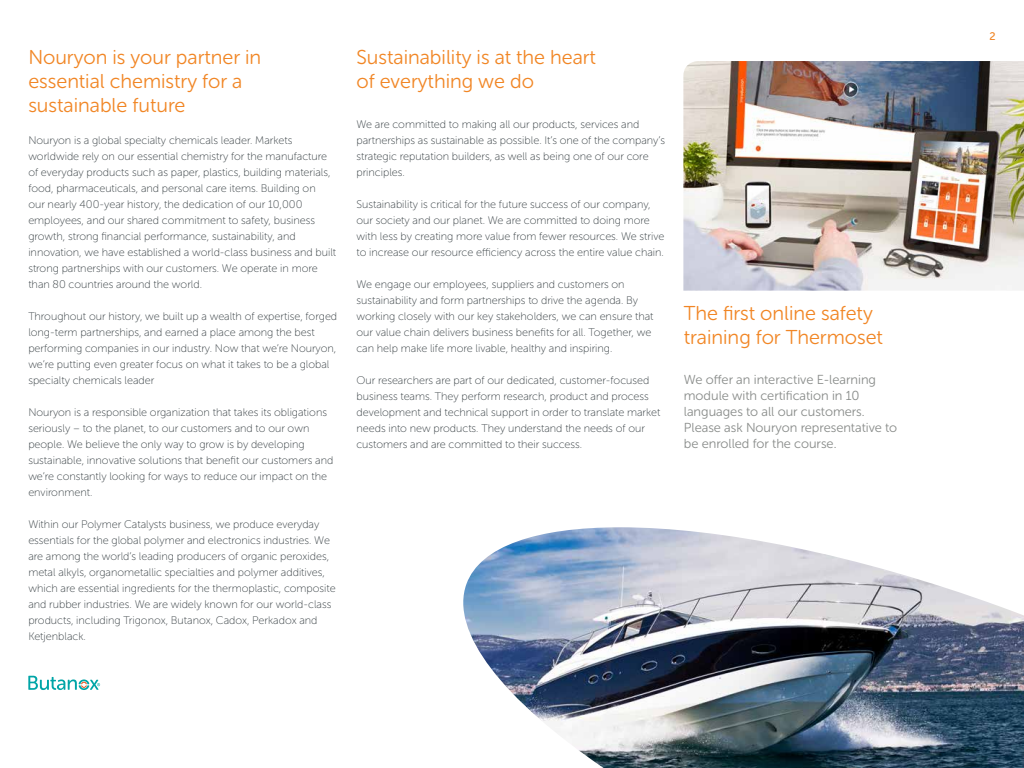
<style>
.page{position:relative;width:1024px;height:768px;background:#fff}
.page>*{position:absolute;margin:0;border:0;box-sizing:border-box;transform-origin:0 0}
.t1{font:20px/24px "Museo Sans Rounded 300";color:#f18625}
.t2{font:13px/16px "Museo Sans Rounded 300";color:#898c8a}
.t3{font:11px/16px "Museo Sans Rounded 100";color:#384044}
.t4{font:11px "Museo Sans Rounded 500";color:#f18625}
</style>
<div class="page">
<img style="left:683px;top:61px;width:341px;height:230px">
<svg style="left:28px;top:676px;width:72px;height:14px"></svg>
<img style="left:463px;top:527px;width:561px;height:241px">
<h1 class="t1" style="left:28px;top:45px;width:234px">Nouryon is your partner in essential chemistry for a sustainable future</h1>
<p class="t3" style="left:28px;top:132px;width:309px">Nouryon is a global specialty chemicals leader. Markets worldwide rely on our essential chemistry for the manufacture of everyday products such as paper, plastics, building materials, food, pharmaceuticals, and personal care items. Building on<br>our nearly 400-year history, the dedication of our 10,000 employees, and our shared commitment to safety, business growth, strong financial performance, sustainability, and innovation, we have established a world-class business and built strong partnerships with our customers. We operate in more than 80 countries around the world.</p>
<p class="t3" style="left:28px;top:308px;width:310px">Throughout our history, we built up a wealth of expertise, forged long-term partnerships, and earned a place among the best performing companies in our industry. Now that we’re Nouryon, we’re putting even greater focus on what it takes to be a global specialty chemicals leader</p>
<p class="t3" style="left:28px;top:404px;width:307px">Nouryon is a responsible organization that takes its obligations seriously – to the planet, to our customers and to our own people. We believe the only way to grow is by developing sustainable, innovative solutions that benefit our customers and we’re constantly looking for ways to reduce our impact on the environment.</p>
<p class="t3" style="left:28px;top:516px;width:309px">Within our Polymer Catalysts business, we produce everyday essentials for the global polymer and electronics industries. We are among the world’s leading producers of organic peroxides, metal alkyls, organometallic specialties and polymer additives, which are essential ingredients for the thermoplastic, composite and rubber industries. We are widely known for our world-class products, including Trigonox, Butanox, Cadox, Perkadox and Ketjenblack.</p>
<h1 class="t1" style="left:356px;top:45px;width:241px">Sustainability is at the heart of everything we do</h1>
<p class="t3" style="left:356px;top:116px;width:310px">We are committed to making all our products, services and partnerships as sustainable as possible. It’s one of the company’s strategic reputation builders, as well as being one of our core principles.</p>
<p class="t3" style="left:356px;top:196px;width:309px">Sustainability is critical for the future success of our company, our society and our planet. We are committed to doing more with less by creating more value from fewer resources. We strive to increase our resource efficiency across the entire value chain.</p>
<p class="t3" style="left:356px;top:276px;width:299px">We engage our employees, suppliers and customers on sustainability and form partnerships to drive the agenda. By working closely with our key stakeholders, we can ensure that our value chain delivers business benefits for all. Together, we can help make life more livable, healthy and inspiring.</p>
<p class="t3" style="left:356px;top:372px;width:306px">Our researchers are part of our dedicated, customer-focused business teams. They perform research, product and process development and technical support in order to translate market needs into new products. They understand the needs of our customers and are committed to their success.</p>
<h1 class="t1" style="left:684px;top:301px;width:201px">The first online safety training for Thermoset</h1>
<p class="t2" style="left:684px;top:372px;width:215px">We offer an interactive E-learning module with certification in 10 languages to all our customers.<br>Please ask Nouryon representative to be enrolled for the course.</p>
<p class="t4" style="left:990px;top:30px;width:8px">2</p>
</div>
